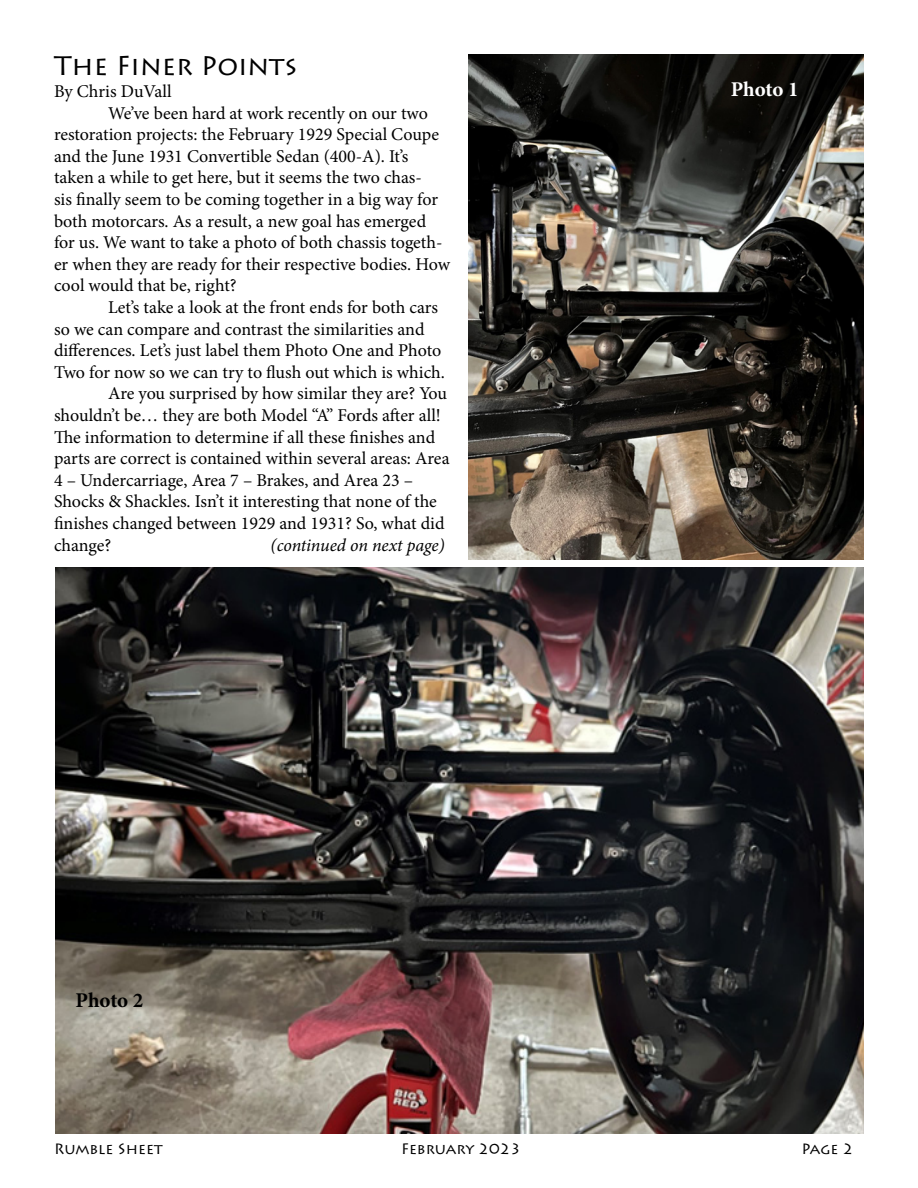
<style>
.page{position:relative;width:918px;height:1188px;background:#fff}
.page>*{position:absolute;margin:0;border:0;box-sizing:border-box;transform-origin:0 0}
.t1{font:27px "Lithos Pro";color:#000}
.t2{font:700 21px "Minion Pro";letter-spacing:-.01em;color:#000}
.t3{font:700 21px "Minion Pro";letter-spacing:-.005em;color:#fff}
.t4{font:18px "Minion Pro";letter-spacing:-.005em;color:#000}
.t5{font:italic 18px "Minion Pro";letter-spacing:-.005em;color:#000}
.t6{font:15px "Lithos Pro";color:#000}
</style>
<div class="page">
<img style="left:469px;top:54px;width:395px;height:506px">
<img style="left:55px;top:567px;width:809px;height:567px">
<h1 class="t1" style="left:54px;top:51px;width:245px">The Finer Points</h1>
<p class="t4" style="left:54px;top:79px;width:119px">By Chris DuVall</p>
<p class="t4" style="left:108px;top:101px;width:322px">We’ve been hard at work recently on our two</p>
<p class="t4" style="left:54px;top:122px;width:387px">restoration projects: the February 1929 Special Coupe</p>
<p class="t4" style="left:54px;top:144px;width:356px">and the June 1931 Convertible Sedan (400-A). It’s</p>
<p class="t4" style="left:54px;top:166px;width:369px">taken a while to get here, but it seems the two chas-</p>
<p class="t4" style="left:54px;top:187px;width:386px">sis finally seem to be coming together in a big way for</p>
<p class="t4" style="left:54px;top:209px;width:374px">both motorcars. As a result, a new goal has emerged</p>
<p class="t4" style="left:54px;top:230px;width:390px">for us. We want to take a photo of both chassis togeth-</p>
<p class="t4" style="left:54px;top:252px;width:398px">er when they are ready for their respective bodies. How</p>
<p class="t4" style="left:54px;top:274px;width:184px">cool would that be, right?</p>
<p class="t4" style="left:108px;top:295px;width:332px">Let’s take a look at the front ends for both cars</p>
<p class="t4" style="left:54px;top:317px;width:372px">so we can compare and contrast the similarities and</p>
<p class="t4" style="left:54px;top:338px;width:389px">differences. Let’s just label them Photo One and Photo</p>
<p class="t4" style="left:54px;top:360px;width:392px">Two for now so we can try to flush out which is which.</p>
<p class="t4" style="left:108px;top:382px;width:341px">Are you surprised by how similar they are? You</p>
<p class="t4" style="left:54px;top:403px;width:388px">shouldn’t be… they are both Model “A” Fords after all!</p>
<p class="t4" style="left:54px;top:425px;width:383px">The information to determine if all these finishes and</p>
<p class="t4" style="left:54px;top:446px;width:397px">parts are correct is contained within several areas: Area</p>
<p class="t4" style="left:54px;top:468px;width:361px">4 – Undercarriage, Area 7 – Brakes, and Area 23 –</p>
<p class="t4" style="left:54px;top:490px;width:384px">Shocks &amp; Shackles. Isn’t it interesting that none of the</p>
<p class="t4" style="left:54px;top:511px;width:392px">finishes changed between 1929 and 1931? So, what did</p>
<p class="t4" style="left:54px;top:533px;width:59px">change?</p>
<p class="t5" style="left:271px;top:533px;width:176px">(continued on next page)</p>
<p class="t2" style="left:76px;top:986px;width:69px">Photo 2</p>
<p class="t3" style="left:731px;top:75px;width:69px">Photo 1</p>
<p class="t6" style="left:54px;top:1140px;width:110px">Rumble Sheet</p>
<p class="t6" style="left:401px;top:1140px;width:122px">February 2023</p>
<p class="t6" style="left:802px;top:1140px;width:53px">Page 2</p>
</div>
